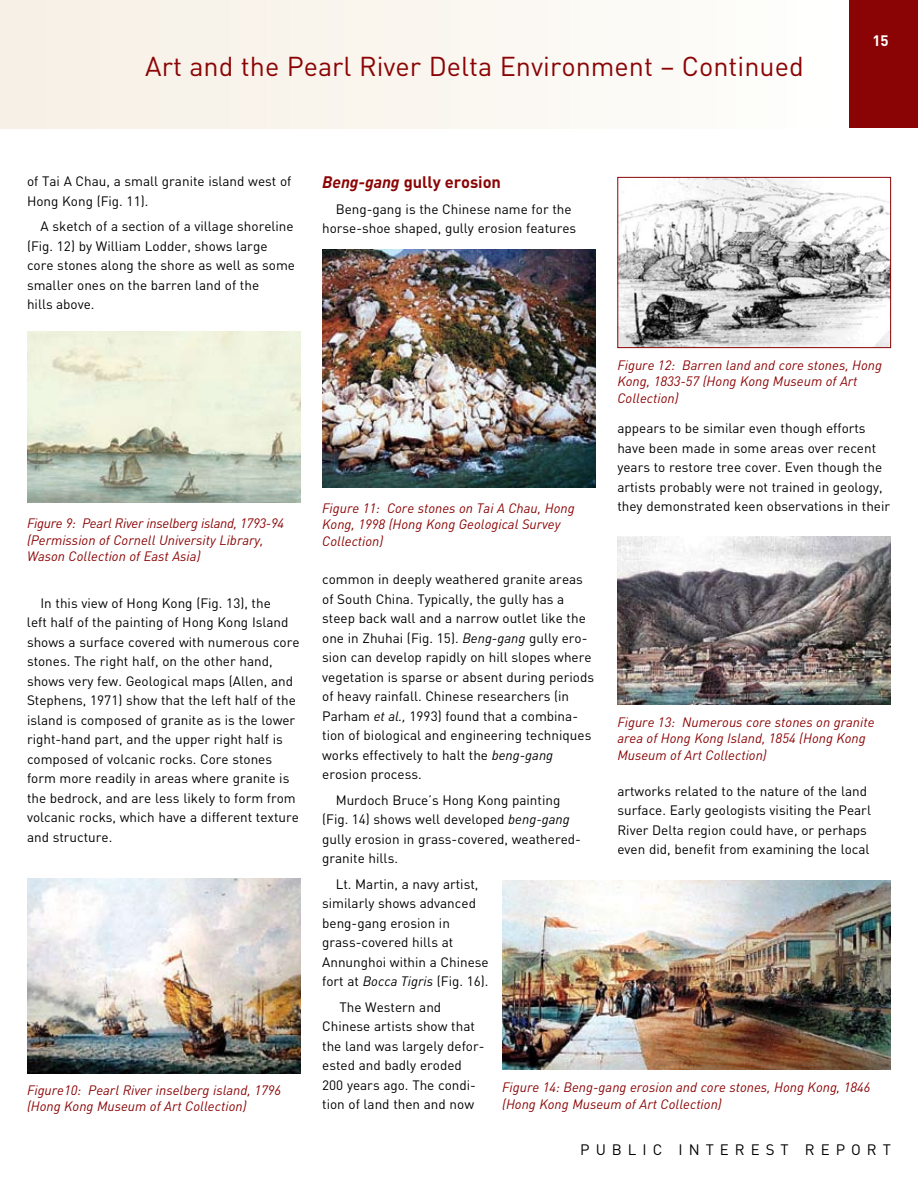
<style>
.page{position:relative;width:918px;height:1188px;background:#fff}
.page>*{position:absolute;margin:0;border:0;box-sizing:border-box;transform-origin:0 0}
.t1{font:27px "DIN";color:#8b0405}
.t2{font:700 16.5px "DIN";color:#8b0405}
.t3{font:15px "DIN";letter-spacing:.4em;color:#000}
.t4{font:700 15px "DIN";color:#fff}
.t5{font:13.5px/19.5px "DIN";color:#000}
.t6{font:italic 13.5px/16.5px "DIN";color:#8b0405}
.s1{font-style:italic}
</style>
<div class="page">
<div style="left:0;top:0;width:850px;height:129px;background:linear-gradient(to right,#f6efe4,#fefefd)"></div>
<div style="left:849px;top:0;width:69px;height:128px;background:#8b0405"></div>
<img style="left:27px;top:331px;width:274px;height:171px">
<img style="left:27px;top:878px;width:274px;height:195px">
<img style="left:322px;top:250px;width:274px;height:238px">
<img style="left:619px;top:179px;width:270px;height:167px">
<div style="left:617px;top:177px;width:274px;height:171px;border:1px solid #8b0405"></div>
<img style="left:617px;top:537px;width:274px;height:168px">
<img style="left:502px;top:881px;width:389px;height:189px">
<h1 class="t1" style="left:145px;top:49px;width:660px">Art and the Pearl River Delta Environment – Continued</h1>
<p class="t5" style="left:27px;top:172px;width:266px">of Tai A Chau, a small granite island west of<br>Hong Kong (Fig. 11).</p>
<p class="t5" style="left:27px;top:217px;width:270px;text-indent:14px">A sketch of a section of a village shoreline (Fig. 12) by William Lodder, shows large core stones along the shore as well as some smaller ones on the barren land of the<br>hills above.</p>
<p class="t2" style="left:322px;top:172px;width:180px"><span class="s1">Beng-gang</span> gully erosion</p>
<p class="t5" style="left:322px;top:199px;width:256px;text-indent:14px">Beng-gang is the Chinese name for the horse-shoe shaped, gully erosion features</p>
<p class="t4" style="left:872px;top:31px;width:16px">15</p>
<p class="t6" style="left:27px;top:515px;width:259px">Figure 9: Pearl River inselberg island, 1793-94 (Permission of Cornell University Library,<br>Wason Collection of East Asia)</p>
<p class="t5" style="left:27px;top:593px;width:274px;text-indent:13px">In this view of Hong Kong (Fig. 13), the<br>left half of the painting of Hong Kong Island shows a surface covered with numerous core stones. The right half, on the other hand, shows very few. Geological maps (Allen, and Stephens, 1971) show that the left half of the island is composed of granite as is the lower right-hand part, and the upper right half is composed of volcanic rocks. Core stones form more readily in areas where granite is the bedrock, and are less likely to form from volcanic rocks, which have a different texture and structure.</p>
<p class="t6" style="left:27px;top:1082px;width:256px">Figure10: Pearl River inselberg island, 1796 (Hong Kong Museum of Art Collection)</p>
<p class="t6" style="left:322px;top:499px;width:254px">Figure 11: Core stones on Tai A Chau, Hong<br>Kong, 1998 (Hong Kong Geological Survey<br>Collection)</p>
<p class="t6" style="left:617px;top:356px;width:266px">Figure 12: Barren land and core stones, Hong<br>Kong, 1833-57 (Hong Kong Museum of Art<br>Collection)</p>
<p class="t5" style="left:617px;top:418px;width:274px">appears to be similar even though efforts have been made in some areas over recent years to restore tree cover. Even though the artists probably were not trained in geology, they demonstrated keen observations in their</p>
<p class="t5" style="left:322px;top:570px;width:273px">common in deeply weathered granite areas of South China. Typically, the gully has a steep back wall and a narrow outlet like the one in Zhuhai (Fig. 15). <span class="s1">Beng-gang</span> gully ero&shy;sion can develop rapidly on hill slopes where vegetation is sparse or absent during periods of heavy rainfall. Chinese researchers (in Parham <span class="s1">et al.,</span> 1993) found that a combina&shy;tion of biological and engineering techniques works effectively to halt the <span class="s1">beng-gang </span>erosion process.</p>
<p class="t5" style="left:322px;top:790px;width:260px;text-indent:14px">M urdoch Bruce’s Hong Kong painting (Fig. 14) shows well developed <span class="s1">beng-gang </span>gully erosion in grass-covered, weathered&shy;granite hills.</p>
<p class="t5" style="left:322px;top:874px;width:168px;text-indent:14px">Lt. Martin, a navy artist, similarly shows advanced beng-gang erosion in grass-covered hills at<br>Annunghoi within a Chinese fort at <span class="s1">Bocca Tigris</span> (Fig. 16).</p>
<p class="t5" style="left:322px;top:997px;width:164px;text-indent:17px">The Western and<br>Chinese artists show that the land was largely defor&shy;ested and badly eroded<br>200 years ago. The condi&shy;tion of land then and now</p>
<p class="t6" style="left:617px;top:713px;width:259px">Figure 13: Numerous core stones on granite area of Hong Kong Island, 1854 (Hong Kong<br>Museum of Art Collection)</p>
<p class="t5" style="left:617px;top:781px;width:255px">artworks related to the nature of the land surface. Early geologists visiting the Pearl River Delta region could have, or perhaps even did, benefit from examining the local</p>
<p class="t6" style="left:502px;top:1079px;width:370px">Figure 14: Beng-gang erosion and core stones, Hong Kong, 1846 (Hong Kong Museum of Art Collection)</p>
<p class="t3" style="left:580px;top:1140px;width:124px">PU BL IC INTERE</p>
<p class="t3" style="left:766px;top:1140px;width:52px">ST RE</p>
<p class="t3" style="left:836px;top:1140px;width:30px">P ORT</p>
</div>
